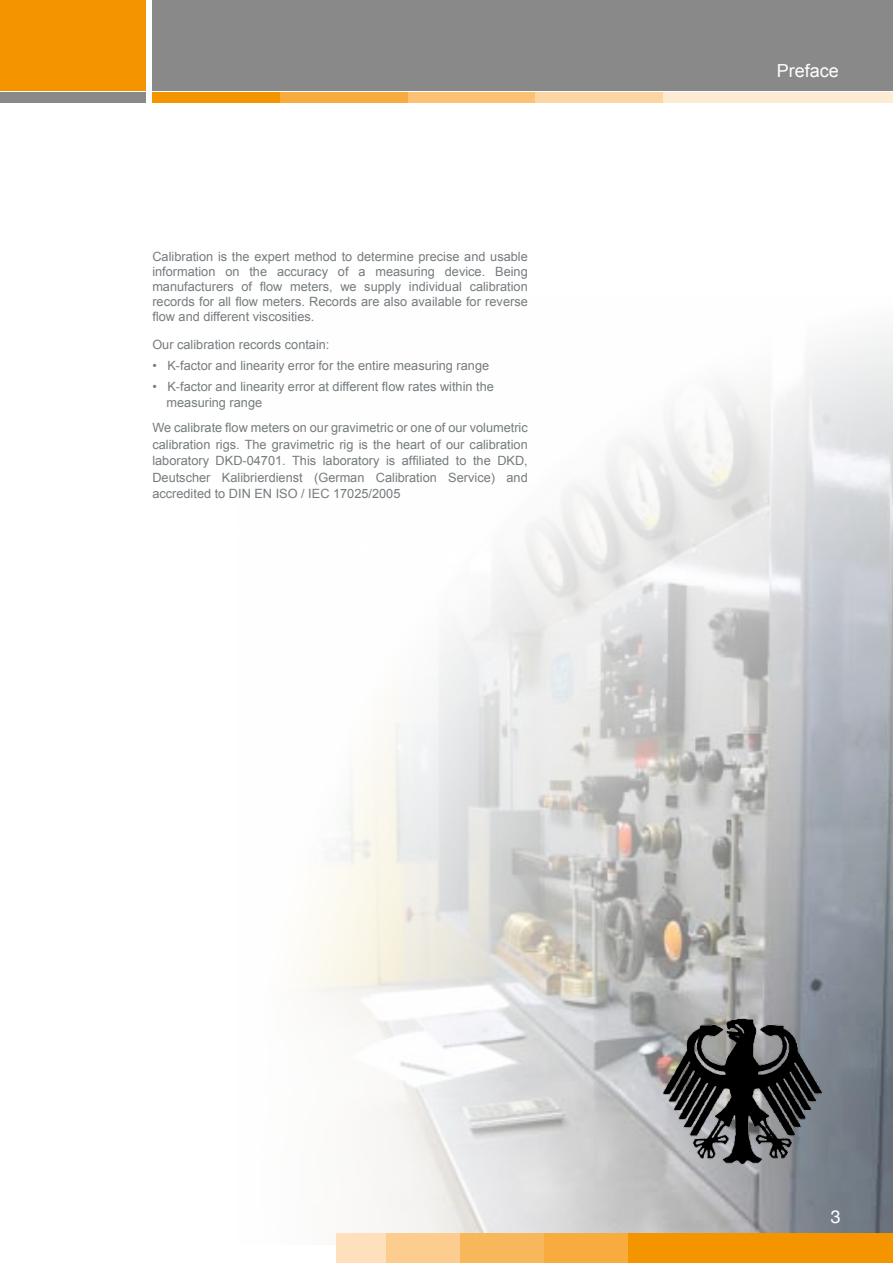
<style>
.page{position:relative;width:893px;height:1263px;background:#fff}
.page>*{position:absolute;margin:0;border:0;box-sizing:border-box;transform-origin:0 0}
.t1{font:18px "Arial";color:#fff}
.t2{font:18px "Helvetica";color:#fff}
.t3{font:12.75px/16.5px "Arial";color:#757b7e;text-align:justify}
</style>
<div class="page">
<div style="left:152px;top:0;width:741px;height:90px;background:#8a898a"></div>
<div style="left:152px;top:92px;width:741px;height:11px;background:#feebd3"></div>
<div style="left:535px;top:92px;width:128px;height:11px;background:#fdd6a5"></div>
<div style="left:407px;top:92px;width:128px;height:11px;background:#fbc275"></div>
<div style="left:280px;top:92px;width:127px;height:11px;background:#f8ac40"></div>
<div style="left:152px;top:92px;width:128px;height:11px;background:#f49500"></div>
<div style="left:0;top:0;width:146px;height:90px;background:#f49500"></div>
<div style="left:0;top:92px;width:146px;height:11px;background:#8a898a"></div>
<img style="left:298px;top:335px;width:595px;height:910px">
<img style="left:652px;top:1007px;width:187px;height:178px">
<div style="left:337px;top:1233px;width:556px;height:30px;background:#fee1bc"></div>
<div style="left:386px;top:1233px;width:507px;height:30px;background:#fccd8e"></div>
<div style="left:461px;top:1233px;width:432px;height:30px;background:#f9b75b"></div>
<div style="left:544px;top:1233px;width:349px;height:30px;background:#f8ac40"></div>
<div style="left:629px;top:1233px;width:264px;height:30px;background:#f49500"></div>
<p class="t3" style="left:152px;top:249px;width:377px;line-height:15px">Calibration is the expert method to determine precise and usable information on the accuracy of a measuring device. Being manufacturers of flow meters, we supply individual calibration records for all flow meters. Records are also available for reverse flow and different viscosities.</p>
<p class="t3" style="left:152px;top:336px;width:179px">Our calibration records contain:</p>
<p class="t3" style="left:152px;top:357px;width:338px">• K-factor and linearity error for the entire measuring range</p>
<p class="t3" style="left:167px;top:378px;width:329px;text-indent:-14px">• K-factor and linearity error at different flow rates within the measuring range</p>
<p class="t3" style="left:152px;top:419px;width:377px">We calibrate flow meters on our gravimetric or one of our volumetric calibration rigs. The gravimetric rig is the heart of our calibration laboratory DKD-04701. This laboratory is affiliated to the DKD, Deutscher Kalibrierdienst (German Calibration Service) and accredited to DIN EN ISO / IEC 17025/2005</p>
<h1 class="t1" style="left:777px;top:59px;width:64px">Preface</h1>
<h1 class="t2" style="left:830px;top:1206px;width:12px">3</h1>
</div>
